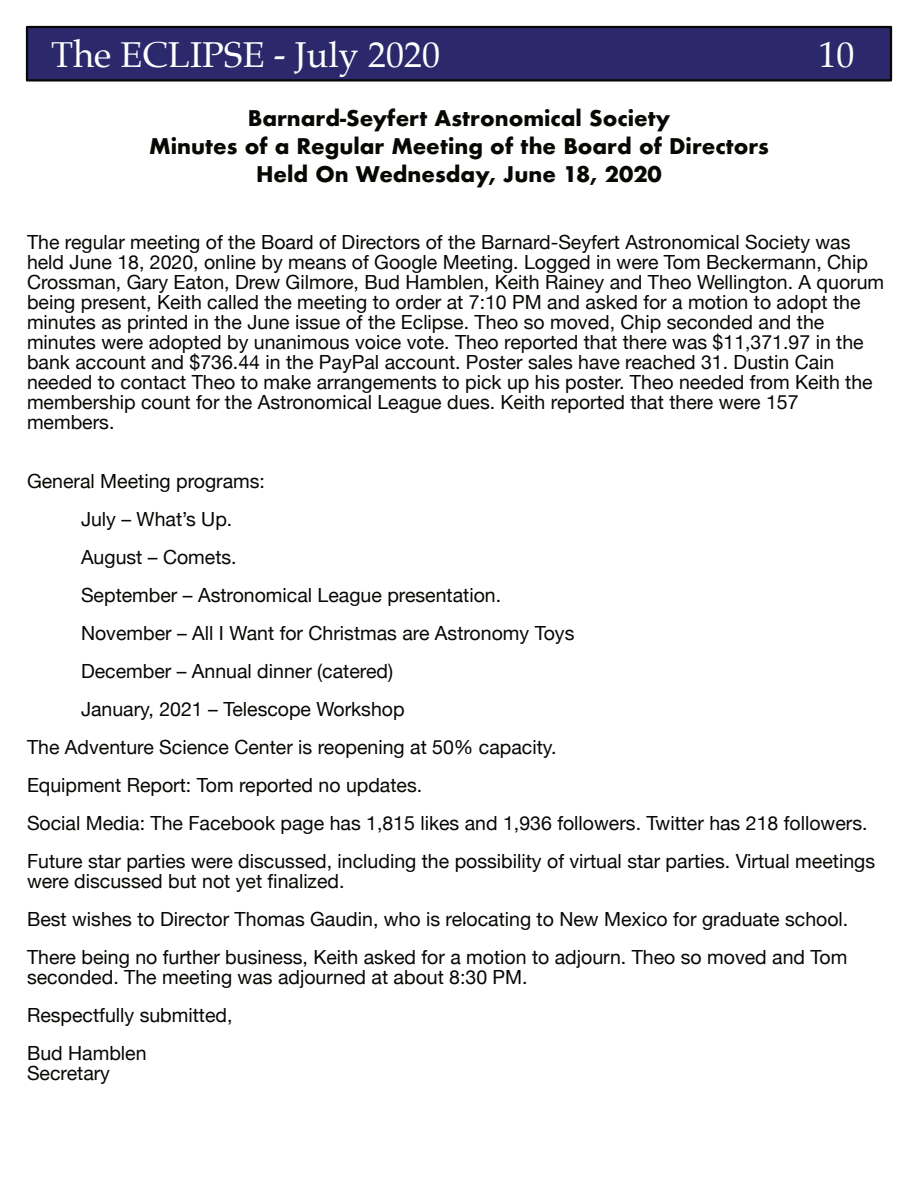
<style>
.page{position:relative;width:918px;height:1188px;background:#fff}
.page>*{position:absolute;margin:0;border:0;box-sizing:border-box;transform-origin:0 0}
.t1{font:36px "Palatino";color:#fff}
.t2{font:700 21px/27.9px "Futura";color:#080704;text-align:center}
.t3{font:19.5px/20.1px "Helvetica Neue";color:#080704}
</style>
<div class="page">
<div style="left:26px;top:26px;width:866px;height:56px;background:#2b296c;border:2px solid #080704"></div>
<h1 class="t1" style="left:51px;top:37px;width:390px">The ECLIPSE - July 2020</h1>
<h1 class="t1" style="left:819px;top:37px;width:38px">10</h1>
<p class="t2" style="left:149px;top:106px;width:621px">Barnard-Seyfert Astronomical Society<br>Minutes of a Regular Meeting of the Board of Directors<br>Held On Wednesday, June 18, 2020</p>
<p class="t3" style="left:27px;top:232px;width:859px">The regular meeting of the Board of Directors of the Barnard-Seyfert Astronomical Society was held June 18, 2020, online by means of Google Meeting. Logged in were Tom Beckermann, Chip Crossman, Gary Eaton, Drew Gilmore, Bud Hamblen, Keith Rainey and Theo Wellington. A quorum being present, Keith called the meeting to order at 7:10 PM and asked for a motion to adopt the minutes as printed in the June issue of the Eclipse. Theo so moved, Chip seconded and the minutes were adopted by unanimous voice vote. Theo reported that there was $11,371.97 in the bank account and $736.44 in the PayPal account. Poster sales have reached 31. Dustin Cain needed to contact Theo to make arrangements to pick up his poster. Theo needed from Keith the membership count for the Astronomical League dues. Keith reported that there were 157 members.</p>
<p class="t3" style="left:27px;top:470px;width:240px">General Meeting programs:</p>
<p class="t3" style="left:81px;top:508px;width:153px">July – What’s Up.</p>
<p class="t3" style="left:81px;top:546px;width:157px">August – Comets.</p>
<p class="t3" style="left:81px;top:584px;width:422px">September – Astronomical League presentation.</p>
<p class="t3" style="left:81px;top:622px;width:495px">November – All I Want for Christmas are Astronomy Toys</p>
<p class="t3" style="left:81px;top:661px;width:314px">December – Annual dinner (catered)</p>
<p class="t3" style="left:81px;top:699px;width:325px">January, 2021 – Telescope Workshop</p>
<p class="t3" style="left:27px;top:737px;width:531px">The Adventure Science Center is reopening at 50% capacity.</p>
<p class="t3" style="left:27px;top:775px;width:397px">Equipment Report: Tom reported no updates.</p>
<p class="t3" style="left:27px;top:813px;width:842px">Social Media: The Facebook page has 1,815 likes and 1,936 followers. Twitter has 218 followers.</p>
<p class="t3" style="left:27px;top:851px;width:850px">Future star parties were discussed, including the possibility of virtual star parties. Virtual meetings</p>
<p class="t3" style="left:27px;top:862px;width:823px;line-height:38.1px">were discussed but not yet finalized.<br>Best wishes to Director Thomas Gaudin, who is relocating to New Mexico for graduate school.<br>There being no further business, Keith asked for a motion to adjourn. Theo so moved and Tom</p>
<p class="t3" style="left:27px;top:958px;width:502px;line-height:38.1px">seconded. The meeting was adjourned at about 8:30 PM.<br>Respectfully submitted,<br>Bud Hamblen</p>
<p class="t3" style="left:27px;top:1063px;width:85px">Secretary</p>
</div>
